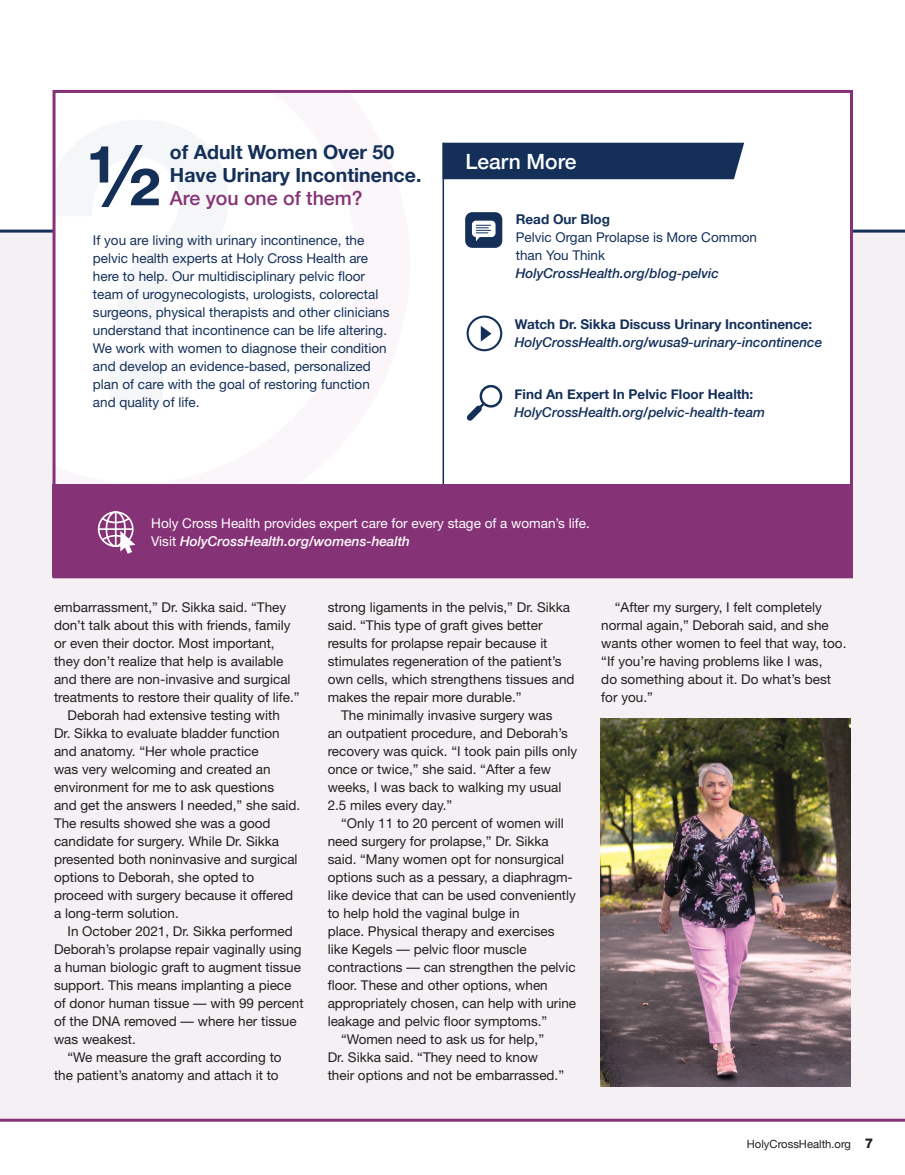
<style>
.page{position:relative;width:905px;height:1175px;background:#fff}
.page>*{position:absolute;margin:0;border:0;box-sizing:border-box;transform-origin:0 0}
.ARTICLE-SIDEBAR-BODY{font:500 21px "Helvetica Neue";color:#fff}
.ARTICLE-SIDEBAR_SUBH{font:700 19.5px/23.4px "Helvetica Neue";color:#143059}
.ARTICLE-BODY{font:13.5px/18px "Helvetica Neue";color:#231f20}
.ARTICLE-SIDEBAR-BODY-2{font:13.5px/18px "Helvetica Neue";color:#143059}
.ARTICLE-SIDEBAR-BODY-3{font:italic 500 13.5px/18px "Helvetica Neue";color:#143059}
.ARTICLE-SIDEBAR-BODY-4{font:13.5px/18px "Helvetica Neue";color:#fff}
.t1{font:11.25px "Helvetica Neue";color:#231f20}
.s1{font-weight:500;color:#863276}
.s2{font-weight:700}
.s3{font-weight:500;font-style:italic}
.s4{font-weight:700;font-style:normal}
.s5{font-weight:800;font-size:13.5px}
</style>
<div class="page">
<div style="left:0;top:230px;width:904px;height:890px;background:#f5f0f4"></div>
<hr style="left:0;top:230px;width:904px;height:2px;background:#143059">
<div style="left:54px;top:91px;width:797px;height:486px;background:#fff"></div>
<div style="left:52px;top:90px;width:801px;height:488px;border:3px solid #863276"></div>
<hr style="left:442px;top:143px;width:2px;height:376px;background:#143059">
<div style="left:52px;top:484px;width:801px;height:92px;background:#863276"></div>
<div style="left:98px;top:511px;width:36px;height:36px;border:2px solid #fff;border-radius:50%"></div>
<svg style="left:100px;top:516px;width:31px;height:8px"></svg>
<div style="left:106px;top:511px;width:20px;height:36px;border:2px solid #fff;border-radius:50%"></div>
<hr style="left:115px;top:512px;width:2px;height:34px;background:#fff">
<hr style="left:99px;top:528px;width:34px;height:2px;background:#fff">
<svg style="left:100px;top:531px;width:35px;height:23px"></svg>
<svg style="left:90px;top:145px;width:69px;height:62px"></svg>
<img style="left:600px;top:718px;width:250px;height:368px">
<hr style="left:0;top:1118px;width:904px;height:3px;background:#863276">
<div style="left:465px;top:212px;width:37px;height:36px;background:#143059;border-radius:7px"></div>
<svg style="left:472px;top:220px;width:24px;height:21px"></svg>
<div style="left:479px;top:385px;width:23px;height:22px;border:2px solid #143059;border-radius:50%"></div>
<svg style="left:466px;top:400px;width:21px;height:21px"></svg>
<svg style="left:467px;top:317px;width:34px;height:33px"></svg>
<div style="left:466px;top:315px;width:36px;height:36px;border:2px solid #143059;border-radius:50%"></div>
<svg style="left:481px;top:326px;width:10px;height:15px"></svg>
<div style="left:442px;top:143px;width:302px;height:36px;background:#143059"></div>
<p class="ARTICLE-SIDEBAR_SUBH" style="left:170px;top:140px;width:253px">of Adult Women Over 50<br>Have Urinary Incontinence.<br><span class="s1">Are you one of them?</span></p>
<p class="ARTICLE-SIDEBAR-BODY-2" style="left:93px;top:231px;width:298px">If you are living with urinary incontinence, the pelvic health experts at Holy Cross Health are here to help. Our multidisciplinary pelvic floor team of urogynecologists, urologists, colorectal surgeons, physical therapists and other clinicians understand that incontinence can be life altering.<br>We work with women to diagnose their condition and develop an evidence-based, personalized plan of care with the goal of restoring function and quality of life.</p>
<p class="ARTICLE-SIDEBAR-BODY" style="left:465px;top:144px;width:112px">Learn More</p>
<p class="ARTICLE-SIDEBAR-BODY-2" style="left:516px;top:209px;width:243px"><span class="s2">Read Our Blog<br></span>Pelvic Organ Prolapse is More Common than You Think<br><span class="s3">HolyCrossHealth.org/blog-pelvic</span></p>
<p class="ARTICLE-SIDEBAR-BODY-3" style="left:514px;top:315px;width:309px"><span class="s4">Watch Dr. Sikka Discuss Urinary Incontinence:<br></span>HolyCrossHealth.org/wusa9-urinary-incontinence</p>
<p class="ARTICLE-SIDEBAR-BODY-3" style="left:514px;top:384px;width:252px"><span class="s4">Find An Expert In Pelvic Floor Health:<br></span>HolyCrossHealth.org/pelvic-health-team</p>
<p class="ARTICLE-SIDEBAR-BODY-4" style="left:151px;top:514px;width:440px">Holy Cross Health provides expert care for every stage of a woman’s life.<br>Visit <span class="s3">HolyCrossHealth.org/womens-health</span></p>
<p class="ARTICLE-BODY" style="left:54px;top:598px;width:247px">embarrassment,” Dr. Sikka said. “They don’t talk about this with friends, family or even their doctor. Most important, they don’t realize that help is available and there are non-invasive and surgical treatments to restore their quality of life.”</p>
<p class="ARTICLE-BODY" style="left:54px;top:706px;width:248px;text-indent:14px">Deborah had extensive testing with<br>Dr. Sikka to evaluate bladder function and anatomy. “Her whole practice<br>was very welcoming and created an environment for me to ask questions and get the answers I needed,” she said.<br>The results showed she was a good candidate for surgery. While Dr. Sikka presented both noninvasive and surgical options to Deborah, she opted to proceed with surgery because it offered a long-term solution.</p>
<p class="ARTICLE-BODY" style="left:54px;top:922px;width:251px;text-indent:14px">In October 2021, Dr. Sikka performed Deborah’s prolapse repair vaginally using a human biologic graft to augment tissue support. This means implanting a piece of donor human tissue — with 99 percent of the DNA removed — where her tissue was weakest.</p>
<p class="ARTICLE-BODY" style="left:54px;top:1048px;width:229px;text-align:right">“We measure the graft according to the patient’s anatomy and attach it to</p>
<p class="ARTICLE-BODY" style="left:327px;top:598px;width:248px">strong ligaments in the pelvis,” Dr. Sikka said. “This type of graft gives better results for prolapse repair because it stimulates regeneration of the patient’s own cells, which strengthens tissues and makes the repair more durable.”</p>
<p class="ARTICLE-BODY" style="left:327px;top:706px;width:251px;text-indent:14px">The minimally invasive surgery was<br>an outpatient procedure, and Deborah’s recovery was quick. “I took pain pills only once or twice,” she said. “After a few weeks, I was back to walking my usual 2.5 miles every day.”</p>
<p class="ARTICLE-BODY" style="left:327px;top:814px;width:250px;text-indent:14px">“Only 11 to 20 percent of women will need surgery for prolapse,” Dr. Sikka said. “Many women opt for nonsurgical options such as a pessary, a diaphragm&shy;like device that can be used conveniently to help hold the vaginal bulge in<br>place. Physical therapy and exercises like Kegels — pelvic floor muscle contractions — can strengthen the pelvic floor. These and other options, when appropriately chosen, can help with urine leakage and pelvic floor symptoms.”</p>
<p class="ARTICLE-BODY" style="left:327px;top:1030px;width:238px;text-indent:14px">“Women need to ask us for help,”<br>Dr. Sikka said. “They need to know their options and not be embarrassed.”</p>
<p class="ARTICLE-BODY" style="left:601px;top:598px;width:247px;text-indent:14px">“After my surgery, I felt completely normal again,” Deborah said, and she wants other women to feel that way, too. “If you’re having problems like I was,<br>do something about it. Do what’s best for you.”</p>
<p class="t1" style="left:746px;top:1136px;width:128px">HolyCrossHealth.org <span class="s5">7</span></p>
</div>
